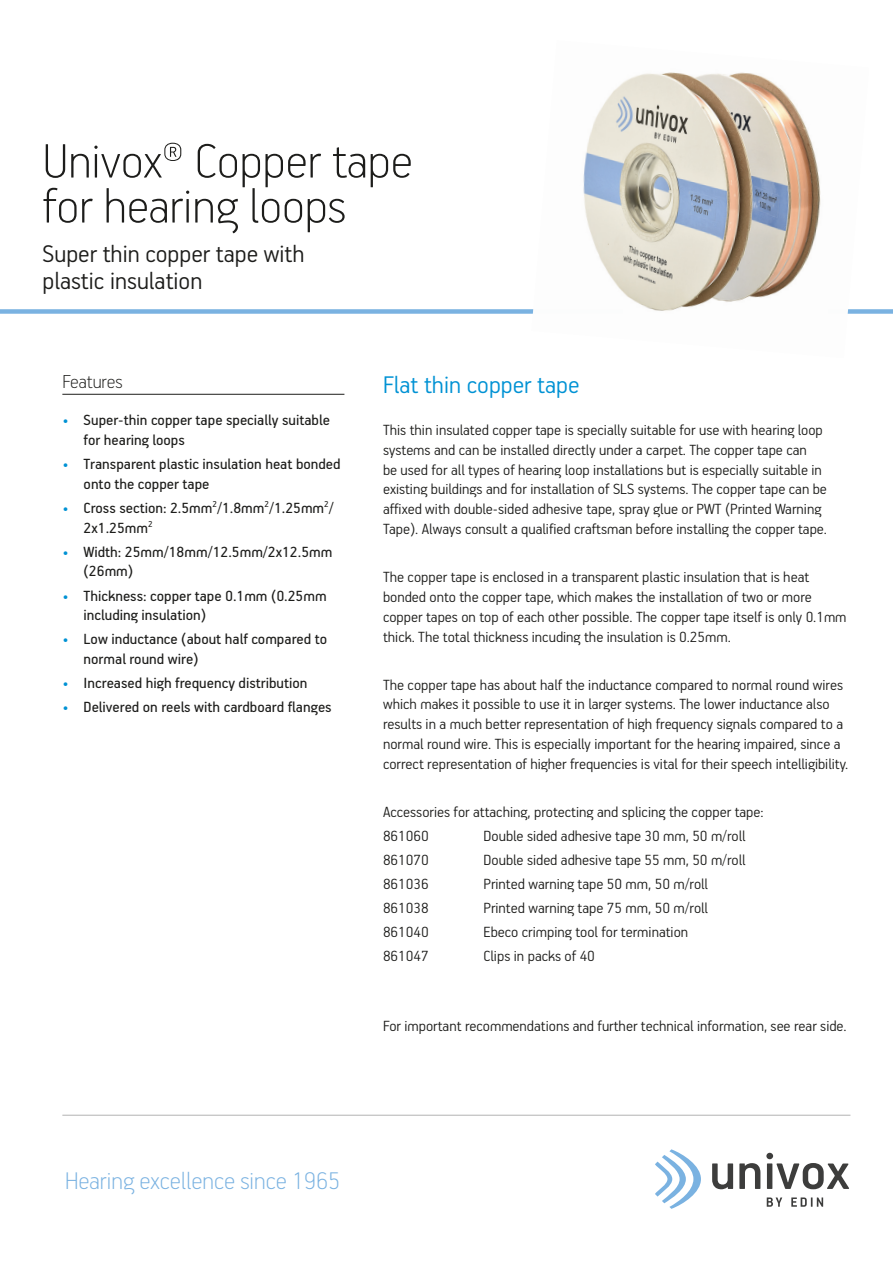
<style>
.page{position:relative;width:893px;height:1263px;background:#fff}
.page>*{position:absolute;margin:0;border:0;box-sizing:border-box;transform-origin:0 0}
.Rubrik_sid_1_vä{font:100 54px/45px "PF Handbook Pro";color:#1d1d1b}
.Rubrik_sid_1_under_v{font:300 27px/27px "PF Handbook Pro";color:#1d1d1b}
.t1{font:100 27px "PF Handbook Pro";color:#7ab2e1}
.Rubrik_sid_1_under_v-2{font:300 27px "PF Handbook Pro";color:#0092d4}
.Punktlista_rubrik{font:100 21px "PF Handbook Pro";color:#1d1d1b}
.Brödtext{font:300 16.5px/19.8px "PF Handbook Pro";color:#1d1d1b}
.Punktlista_normal{font:16.5px/19.8px "PF Handbook Pro";color:#1d1d1b}
.s1{color:#0092d4}
</style>
<div class="page">
<hr style="left:62px;top:1115px;width:788px;height:1px;background:#b2b2b2">
<hr style="left:62px;top:394px;width:282px;height:1px;background:#1d1d1b">
<div style="left:0;top:309px;width:893px;height:5px;background:#7ab2e1"></div>
<svg style="left:712px;top:1163px;width:21px;height:26px"></svg>
<svg style="left:739px;top:1163px;width:21px;height:26px"></svg>
<svg style="left:766px;top:1153px;width:83px;height:36px"></svg>
<svg style="left:655px;top:1149px;width:46px;height:60px"></svg>
<svg style="left:767px;top:1197px;width:15px;height:10px"></svg>
<svg style="left:791px;top:1197px;width:32px;height:10px"></svg>
<img style="left:531px;top:72px;width:338px;height:242px">
<p class="Rubrik_sid_1_vä" style="left:43px;top:136px;width:372px">Univox® Copper tape for hearing loops</p>
<p class="Rubrik_sid_1_under_v" style="left:43px;top:239px;width:264px">Super thin copper tape with plastic insulation</p>
<p class="Punktlista_rubrik" style="left:62px;top:369px;width:62px">Features</p>
<p class="Punktlista_normal" style="left:84px;top:409px;width:248px;text-indent:-21px"><span class="s1">•</span> Super-thin copper tape specially suitable for hearing loops</p>
<p class="Punktlista_normal" style="left:84px;top:453px;width:258px;text-indent:-21px"><span class="s1">•</span> Transparent plastic insulation heat bonded onto the copper tape</p>
<p class="Punktlista_normal" style="left:84px;top:497px;width:252px;text-indent:-21px"><span class="s1">•</span> Cross section: 2.5mm<sup>2</sup>/1.8mm<sup>2</sup>/1.25mm<sup>2</sup>/<br>2x1.25mm<sup>2</sup></p>
<p class="Punktlista_normal" style="left:84px;top:541px;width:250px;text-indent:-21px"><span class="s1">•</span> Width: 25mm/18mm/12.5mm/2x12.5mm (26mm)</p>
<p class="Punktlista_normal" style="left:84px;top:585px;width:244px;text-indent:-21px"><span class="s1">•</span> Thickness: copper tape 0.1mm (0.25mm including insulation)</p>
<p class="Punktlista_normal" style="left:84px;top:629px;width:245px;text-indent:-21px"><span class="s1">•</span> Low inductance (about half compared to normal round wire)</p>
<p class="Punktlista_normal" style="left:62px;top:673px;width:247px"><span class="s1">•</span> Increased high frequency distribution</p>
<p class="Punktlista_normal" style="left:62px;top:697px;width:271px"><span class="s1">•</span> Delivered on reels with cardboard flanges</p>
<p class="Rubrik_sid_1_under_v-2" style="left:383px;top:368px;width:198px">Flat thin copper tape</p>
<p class="Brödtext" style="left:383px;top:419px;width:445px">This thin insulated copper tape is specially suitable for use with hearing loop systems and can be installed directly under a carpet. The copper tape can<br>be used for all types of hearing loop installations but is especially suitable in existing buildings and for installation of SLS systems. The copper tape can be affixed with double-sided adhesive tape, spray glue or PWT (Printed Warning Tape). Always consult a qualified craftsman before installing the copper tape.</p>
<p class="Brödtext" style="left:383px;top:566px;width:465px">The copper tape is enclosed in a transparent plastic insulation that is heat bonded onto the copper tape, which makes the installation of two or more copper tapes on top of each other possible. The copper tape itself is only 0.1mm thick. The total thickness incuding the insulation is 0.25mm.</p>
<p class="Brödtext" style="left:383px;top:674px;width:467px">The copper tape has about half the inductance compared to normal round wires which makes it possible to use it in larger systems. The lower inductance also results in a much better representation of high frequency signals compared to a normal round wire. This is especially important for the hearing impaired, since a correct representation of higher frequencies is vital for their speech intelligibility.</p>
<p class="Brödtext" style="left:383px;top:801px;width:382px">Accessories for attaching, protecting and splicing the copper tape:</p>
<p class="Brödtext" style="left:383px;top:825px;width:47px">861060</p>
<p class="Brödtext" style="left:484px;top:825px;width:264px">Double sided adhesive tape 30 mm, 50 m/roll</p>
<p class="Brödtext" style="left:383px;top:849px;width:47px">861070</p>
<p class="Brödtext" style="left:484px;top:849px;width:264px">Double sided adhesive tape 55 mm, 50 m/roll</p>
<p class="Brödtext" style="left:383px;top:873px;width:47px">861036</p>
<p class="Brödtext" style="left:484px;top:873px;width:226px">Printed warning tape 50 mm, 50 m/roll</p>
<p class="Brödtext" style="left:383px;top:897px;width:47px">861038</p>
<p class="Brödtext" style="left:484px;top:897px;width:226px">Printed warning tape 75 mm, 50 m/roll</p>
<p class="Brödtext" style="left:383px;top:922px;width:47px">861040</p>
<p class="Brödtext" style="left:484px;top:922px;width:206px">Ebeco crimping tool for termination</p>
<p class="Brödtext" style="left:383px;top:946px;width:47px">861047</p>
<p class="Brödtext" style="left:484px;top:946px;width:113px">Clips in packs of 40</p>
<p class="Brödtext" style="left:383px;top:1015px;width:465px">For important recommendations and further technical information, see rear side.</p>
<p class="t1" style="left:65px;top:1164px;width:277px">Hearing excellence since 1965</p>
</div>
